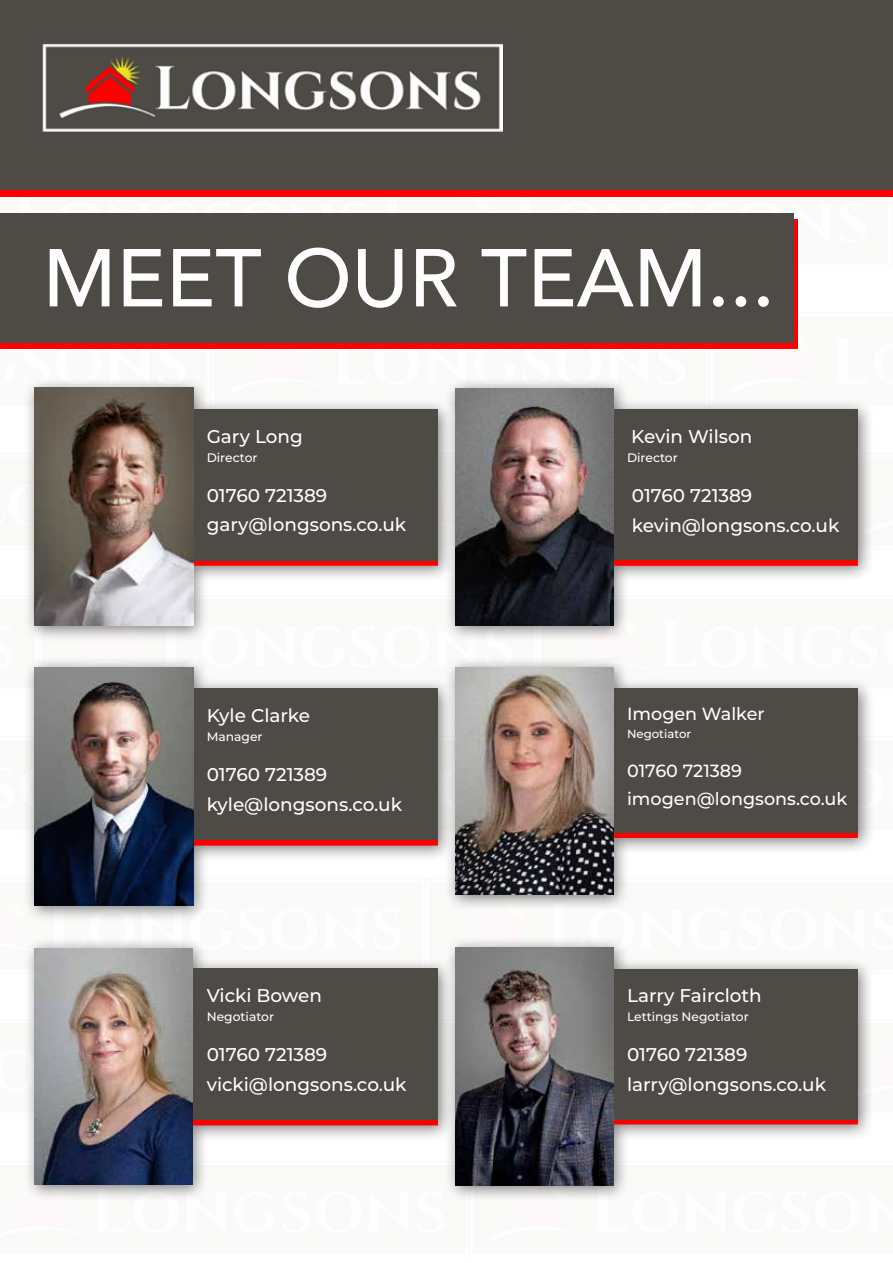
<style>
.page{position:relative;width:893px;height:1263px;background:#fff}
.page>*{position:absolute;margin:0;border:0;box-sizing:border-box;transform-origin:0 0}
.t1{font:500 81px "Avenir";color:#fff}
.t2{font:500 18.45px/29.7px "Montserrat";color:#fff}
.t3{font:500 17.55px/28.3px "Montserrat";color:#fff}
.t4{font:500 12.3px "Montserrat";color:#fff}
.t5{font:500 11.7px "Montserrat";color:#fff}
</style>
<div class="page">
<div style="left:0;top:220px;width:797px;height:129px;background:#f00"></div>
<div style="left:0;top:213px;width:793px;height:130px;background:#4e4b46"></div>
<div style="left:0;top:0;width:893px;height:190px;background:#4e4b46"></div>
<div style="left:0;top:190px;width:893px;height:7px;background:#f00"></div>
<img style="left:43px;top:43px;width:459px;height:88px">
<div style="left:23px;top:376px;width:432px;height:267px;background:#000;opacity:.5"></div>
<div style="left:84px;top:560px;width:354px;height:6px;background:#f00"></div>
<div style="left:165px;top:409px;width:273px;height:151px;background:#4e4b46"></div>
<img style="left:34px;top:388px;width:159px;height:238px">
<div style="left:24px;top:937px;width:431px;height:265px;background:#000;opacity:.5"></div>
<div style="left:84px;top:1119px;width:354px;height:6px;background:#f00"></div>
<div style="left:165px;top:969px;width:273px;height:151px;background:#4e4b46"></div>
<img style="left:35px;top:948px;width:157px;height:236px">
<div style="left:23px;top:656px;width:432px;height:267px;background:#000;opacity:.5"></div>
<div style="left:84px;top:839px;width:354px;height:6px;background:#f00"></div>
<div style="left:165px;top:689px;width:273px;height:151px;background:#4e4b46"></div>
<img style="left:34px;top:667px;width:159px;height:238px">
<div style="left:444px;top:377px;width:431px;height:266px;background:#000;opacity:.5"></div>
<div style="left:505px;top:560px;width:353px;height:6px;background:#f00"></div>
<div style="left:586px;top:409px;width:272px;height:151px;background:#4e4b46"></div>
<img style="left:455px;top:388px;width:158px;height:238px">
<div style="left:444px;top:936px;width:431px;height:266px;background:#000;opacity:.5"></div>
<svg style="left:613px;top:1119px;width:245px;height:5px"></svg>
<div style="left:586px;top:969px;width:272px;height:150px;background:#4e4b46"></div>
<img style="left:455px;top:947px;width:158px;height:238px">
<div style="left:444px;top:656px;width:431px;height:255px;background:#000;opacity:.5"></div>
<div style="left:520px;top:832px;width:338px;height:6px;background:#f00"></div>
<div style="left:580px;top:688px;width:278px;height:144px;background:#4e4b46"></div>
<img style="left:455px;top:667px;width:158px;height:227px">
<h1 class="t1" style="left:43px;top:208px;width:733px">MEET OUR TEAM...</h1>
<p class="t2" style="left:207px;top:420px;width:98px">Gary Long</p>
<p class="t2" style="left:631px;top:421px;width:123px">Kevin Wilson</p>
<p class="t4" style="left:207px;top:449px;width:52px">Director</p>
<p class="t4" style="left:627px;top:449px;width:52px">Director</p>
<p class="t2" style="left:207px;top:479px;width:201px">01760 721389 gary@longsons.co.uk</p>
<p class="t2" style="left:632px;top:480px;width:209px">01760 721389 kevin@longsons.co.uk</p>
<p class="t2" style="left:207px;top:700px;width:105px">Kyle Clarke</p>
<p class="t3" style="left:627px;top:699px;width:139px">Imogen Walker</p>
<p class="t4" style="left:207px;top:728px;width:57px">Manager</p>
<p class="t5" style="left:627px;top:726px;width:66px">Negotiator</p>
<p class="t2" style="left:207px;top:759px;width:197px">01760 721389 kyle@longsons.co.uk</p>
<p class="t3" style="left:627px;top:756px;width:222px">01760 721389 imogen@longsons.co.uk</p>
<p class="t2" style="left:207px;top:980px;width:117px">Vicki Bowen</p>
<p class="t2" style="left:627px;top:980px;width:136px">Larry Faircloth</p>
<p class="t4" style="left:207px;top:1008px;width:69px">Negotiator</p>
<p class="t4" style="left:627px;top:1008px;width:123px">Lettings Negotiator</p>
<p class="t2" style="left:207px;top:1039px;width:201px">01760 721389 vicki@longsons.co.uk</p>
<p class="t2" style="left:627px;top:1039px;width:201px">01760 721389 larry@longsons.co.uk</p>
</div>
